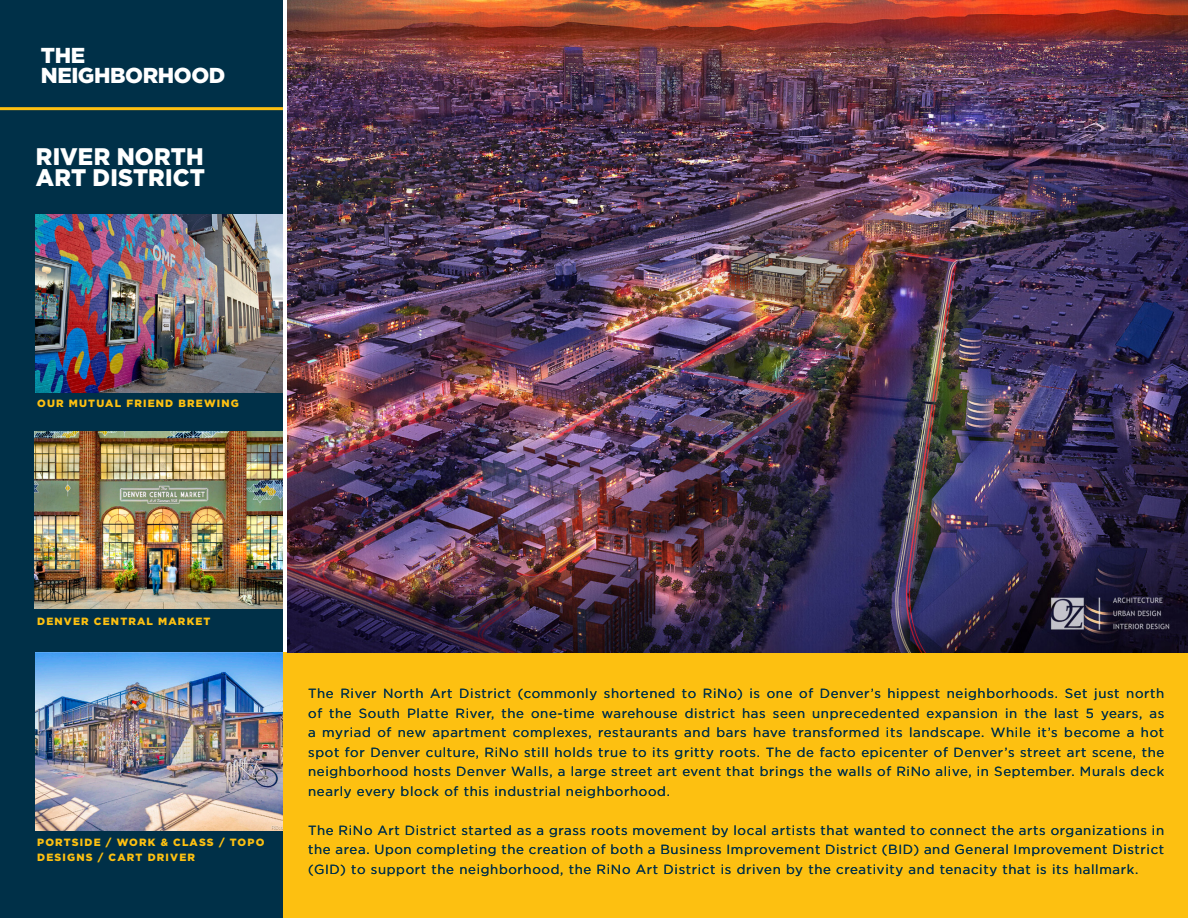
<style>
.page{position:relative;width:1188px;height:918px;background:#fff}
.page>*{position:absolute;margin:0;border:0;box-sizing:border-box;transform-origin:0 0}
.t1{font:900 24px "Gotham";letter-spacing:.005em;color:#fff;scale:.96 1}
.t2{font:900 21.6px "Gotham";letter-spacing:-.02em;color:#fff}
.Bullets{font:13.2px/19.5px "Gotham";letter-spacing:.05em;color:#003048;text-align:justify}
.t3{font:900 10.5px "Gotham";letter-spacing:.11em;color:#fdc011}
</style>
<div class="page">
<div style="left:284px;top:653px;width:904px;height:265px;background:#fdc011"></div>
<div style="left:0;top:0;width:283px;height:918px;background:#003048"></div>
<img style="left:287px;top:0;width:901px;height:653px">
<hr style="left:0;top:107px;width:283px;height:3px;background:#fdc011">
<img style="left:35px;top:431px;width:248px;height:178px">
<img style="left:36px;top:653px;width:247px;height:177px">
<img style="left:36px;top:215px;width:247px;height:178px">
<p class="t2" style="left:41px;top:43px;width:46px">THE</p>
<p class="t2" style="left:41px;top:63px;width:186px">NEIGHBORHOOD</p>
<p class="t1" style="left:36px;top:143px;width:176px">RIVER NORTH</p>
<p class="t1" style="left:36px;top:164px;width:178px">ART DISTRICT</p>
<p class="t3" style="left:37px;top:397px;width:203px">OUR MUTUAL FRIEND BREWING</p>
<p class="t3" style="left:37px;top:615px;width:175px">DENVER CENTRAL MARKET</p>
<p class="t3" style="left:37px;top:836px;width:229px">PORTSIDE / WORK &amp; CLASS / TOPO</p>
<p class="t3" style="left:37px;top:851px;width:159px">DESIGNS / CART DRIVER</p>
<p class="Bullets" style="left:308px;top:684px;width:858px">The River North Art District (commonly shortened to RiNo) is one of Denver’s hippest neighborhoods. Set just north of the South Platte River, the one-time warehouse district has seen unprecedented expansion in the last 5 years, as a myriad of new apartment complexes, restaurants and bars have transformed its landscape. While it’s become a hot spot for Denver culture, RiNo still holds true to its gritty roots. The de facto epicenter of Denver’s street art scene, the neighborhood hosts Denver Walls, a large street art event that brings the walls of RiNo alive, in September. Murals deck nearly every block of this industrial neighborhood.</p>
<p class="Bullets" style="left:308px;top:820px;width:858px">The RiNo Art District started as a grass roots movement by local artists that wanted to connect the arts organizations in the area. Upon completing the creation of both a Business Improvement District (BID) and General Improvement District (GID) to support the neighborhood, the RiNo Art District is driven by the creativity and tenacity that is its hallmark.</p>
</div>
